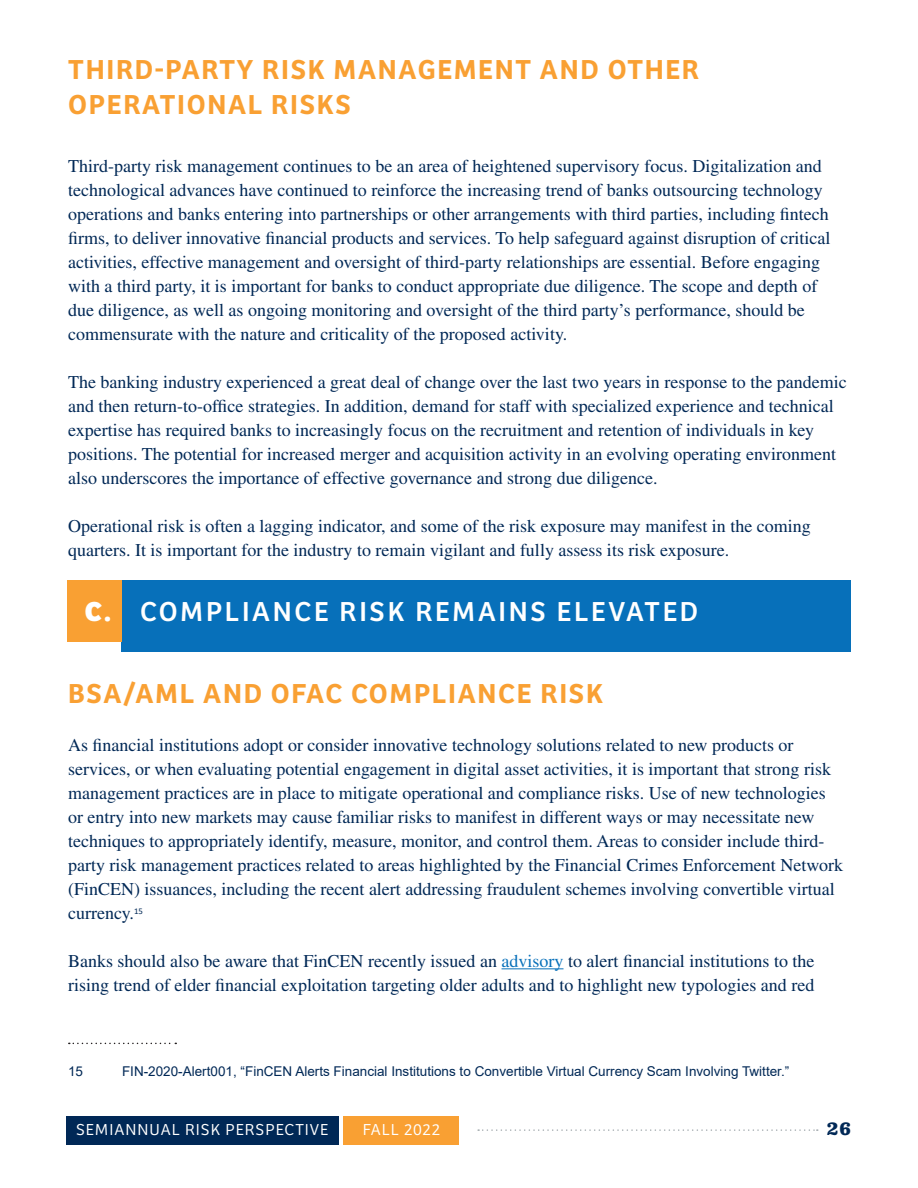
<style>
.page{position:relative;width:918px;height:1188px;background:#fff}
.page>*{position:absolute;margin:0;border:0;box-sizing:border-box;transform-origin:0 0}
.Green_Subheading{font:600 28.5px/34.2px "Bree";letter-spacing:.06em;color:#f9a033}
.Sub_Heading{font:28.5px "Bree";letter-spacing:.095em;color:#fff}
.Paragraph{font:18px/24px "Times LT Std";color:#002856}
.t1{font:700 18px "Clarendon Text Pro";color:#002856}
.t2{font:300 16.5px "Bree";letter-spacing:.06em;color:#fff}
.Footnote{font:13.5px "Arial";color:#002856}
.s1{font-weight:800}
.s2{color:#0770ba}
</style>
<div class="page">
<div style="left:66px;top:1116px;width:272px;height:29px;background:#002856"></div>
<div style="left:344px;top:1116px;width:115px;height:29px;background:#f9a033"></div>
<svg style="left:478px;top:1129px;width:340px;height:2px"></svg>
<div style="left:121px;top:580px;width:729px;height:71px;background:#0770ba"></div>
<div style="left:67px;top:580px;width:54px;height:62px;background:#f9a033"></div>
<hr style="left:502px;top:968px;width:62px;height:1px;background:#0770ba">
<svg style="left:69px;top:1043px;width:107px;height:1px"></svg>
<h2 class="Green_Subheading" style="left:68px;top:51px;width:632px">THIRD-PARTY RISK MANAGEMENT AND OTHER<br>OPERATIONAL RISKS</h2>
<p class="Paragraph" style="left:68px;top:154px;width:764px">Third-party risk management continues to be an area of heightened supervisory focus. Digitalization and technological advances have continued to reinforce the increasing trend of banks outsourcing technology operations and banks entering into partnerships or other arrangements with third parties, including fintech firms, to deliver innovative financial products and services. To help safeguard against disruption of critical activities, effective management and oversight of third-party relationships are essential. Before engaging with a third party, it is important for banks to conduct appropriate due diligence. The scope and depth of due diligence, as well as ongoing monitoring and oversight of the third party’s performance, should be commensurate with the nature and criticality of the proposed activity.</p>
<p class="Paragraph" style="left:68px;top:370px;width:780px">The banking industry experienced a great deal of change over the last two years in response to the pandemic and then return-to-office strategies. In addition, demand for staff with specialized experience and technical expertise has required banks to increasingly focus on the recruitment and retention of individuals in key positions. The potential for increased merger and acquisition activity in an evolving operating environment also underscores the importance of effective governance and strong due diligence.</p>
<p class="Paragraph" style="left:68px;top:514px;width:744px">Operational risk is often a lagging indicator, and some of the risk exposure may manifest in the coming quarters. It is important for the industry to remain vigilant and fully assess its risk exposure.</p>
<h1 class="Sub_Heading" style="left:85px;top:590px;width:615px"><span class="s1">C.</span> COMPLIANCE RISK REMAINS ELEVATED</h1>
<h2 class="Green_Subheading" style="left:68px;top:674px;width:536px">BSA/AML AND OFAC COMPLIANCE RISK</h2>
<p class="Paragraph" style="left:68px;top:733px;width:777px">As financial institutions adopt or consider innovative technology solutions related to new products or services, or when evaluating potential engagement in digital asset activities, it is important that strong risk management practices are in place to mitigate operational and compliance risks. Use of new technologies or entry into new markets may cause familiar risks to manifest in different ways or may necessitate new techniques to appropriately identify, measure, monitor, and control them. Areas to consider include third&shy;party risk management practices related to areas highlighted by the Financial Crimes Enforcement Network (FinCEN) issuances, including the recent alert addressing fraudulent schemes involving convertible virtual currency.<sup>15</sup></p>
<p class="Paragraph" style="left:68px;top:949px;width:748px">Banks should also be aware that FinCEN recently issued an <span class="s2">advisory</span> to alert financial institutions to the rising trend of elder financial exploitation targeting older adults and to highlight new typologies and red</p>
<p class="Footnote" style="left:68px;top:1062px;width:17px">15</p>
<p class="Footnote" style="left:122px;top:1062px;width:669px">FIN-2020-Alert001, “FinCEN Alerts Financial Institutions to Convertible Virtual Currency Scam Involving Twitter.”</p>
<p class="t2" style="left:76px;top:1118px;width:254px">SEMIANNUAL RISK PERSPECTIVE</p>
<p class="t2" style="left:363px;top:1118px;width:79px">FALL 2022</p>
<p class="t1" style="left:826px;top:1118px;width:26px">26</p>
</div>
